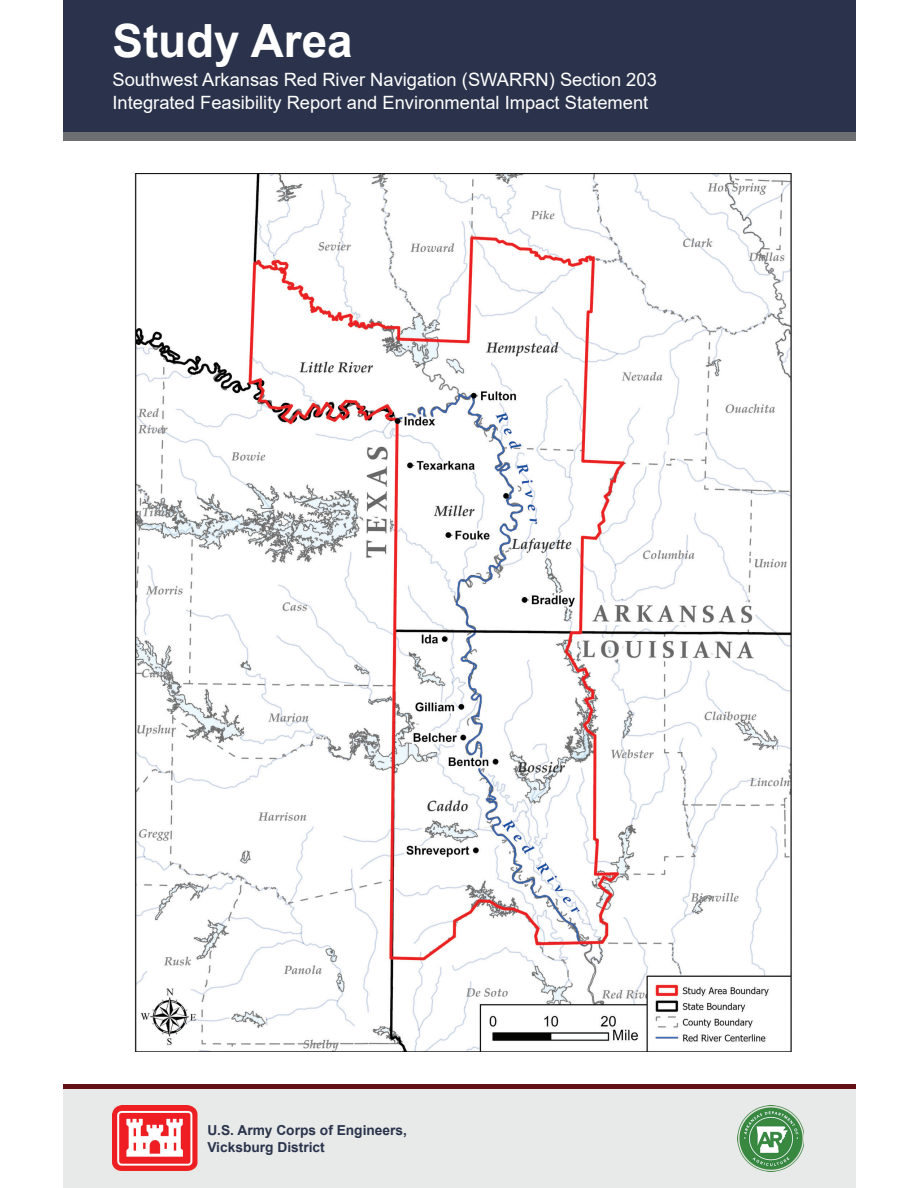
<style>
.page{position:relative;width:918px;height:1188px;background:#fff}
.page>*{position:absolute;margin:0;border:0;box-sizing:border-box;transform-origin:0 0}
.t1{font:700 45.9px "Arial";color:#fff}
.t2{font:18.3px/23px "Arial";color:#fff}
.t3{font:700 13.8px/16px "Arial";color:#2a334b}
</style>
<div class="page">
<div style="left:63px;top:132px;width:792px;height:8px;background:#6d6e72"></div>
<div style="left:63px;top:1089px;width:792px;height:99px;background:#e8eae9"></div>
<hr style="left:63px;top:1085px;width:792px;height:4px;background:#651014">
<img style="left:112px;top:1106px;width:86px;height:65px">
<img style="left:738px;top:1106px;width:66px;height:66px">
<div style="left:63px;top:0;width:792px;height:132px;background:#2a334b"></div>
<img style="left:134px;top:173px;width:658px;height:879px">
<h1 class="t1" style="left:113px;top:15px;width:242px">Study Area</h1>
<p class="t2" style="left:113px;top:68px;width:546px">Southwest Arkansas Red River Navigation (SWARRN) Section 203<br>Integrated Feasibility Report and Environmental Impact Statement</p>
<p class="t3" style="left:207px;top:1123px;width:201px">U.S. Army Corps of Engineers,<br>Vicksburg District</p>
</div>
